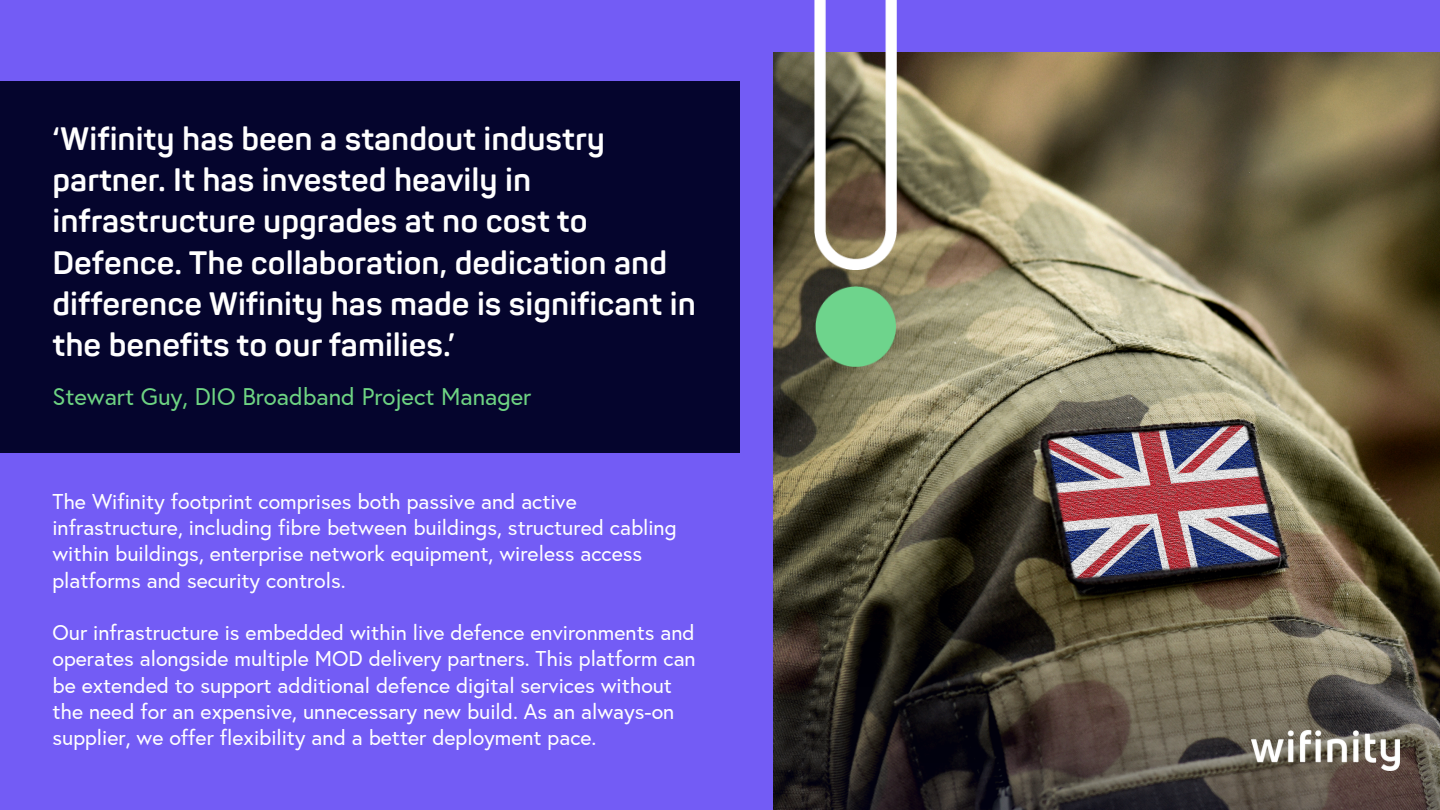
<style>
.page{position:relative;width:1440px;height:810px;background:#735cf5}
.page>*{position:absolute;margin:0;border:0;box-sizing:border-box;transform-origin:0 0}
.t1{font:700 32px/41.2px "Panton";color:#fff}
.t2{font:24px "Europa";color:#6ed482}
.t3{font:21.3px/26.2px "Europa";color:#fff}
</style>
<div class="page">
<img style="left:774px;top:53px;width:666px;height:501px">
<img style="left:814px;top:0;width:83px;height:269px">
<img style="left:815px;top:286px;width:80px;height:81px">
<svg style="left:774px;top:554px;width:666px;height:256px;background:#474035"></svg>
<img style="left:1252px;top:730px;width:147px;height:41px">
<div style="left:0;top:81px;width:740px;height:372px;background:#05052d"></div>
<h1 class="t1" style="left:52px;top:119px;width:645px">‘Wifinity has been a standout industry partner. It has invested heavily in infrastructure upgrades at no cost to Defence. The collaboration, dedication and difference Wifinity has made is significant in the benefits to our families.’</h1>
<h1 class="t2" style="left:52px;top:382px;width:480px">Stewart Guy, DIO Broadband Project Manager</h1>
<p class="t3" style="left:52px;top:489px;width:626px">The Wifinity footprint comprises both passive and active infrastructure, including fibre between buildings, structured cabling within buildings, enterprise network equipment, wireless access platforms and security controls.</p>
<p class="t3" style="left:52px;top:620px;width:645px">Our infrastructure is embedded within live defence environments and operates alongside multiple MOD delivery partners. This platform can be extended to support additional defence digital services without the need for an expensive, unnecessary new build. As an always-on supplier, we offer flexibility and a better deployment pace.</p>
</div>
